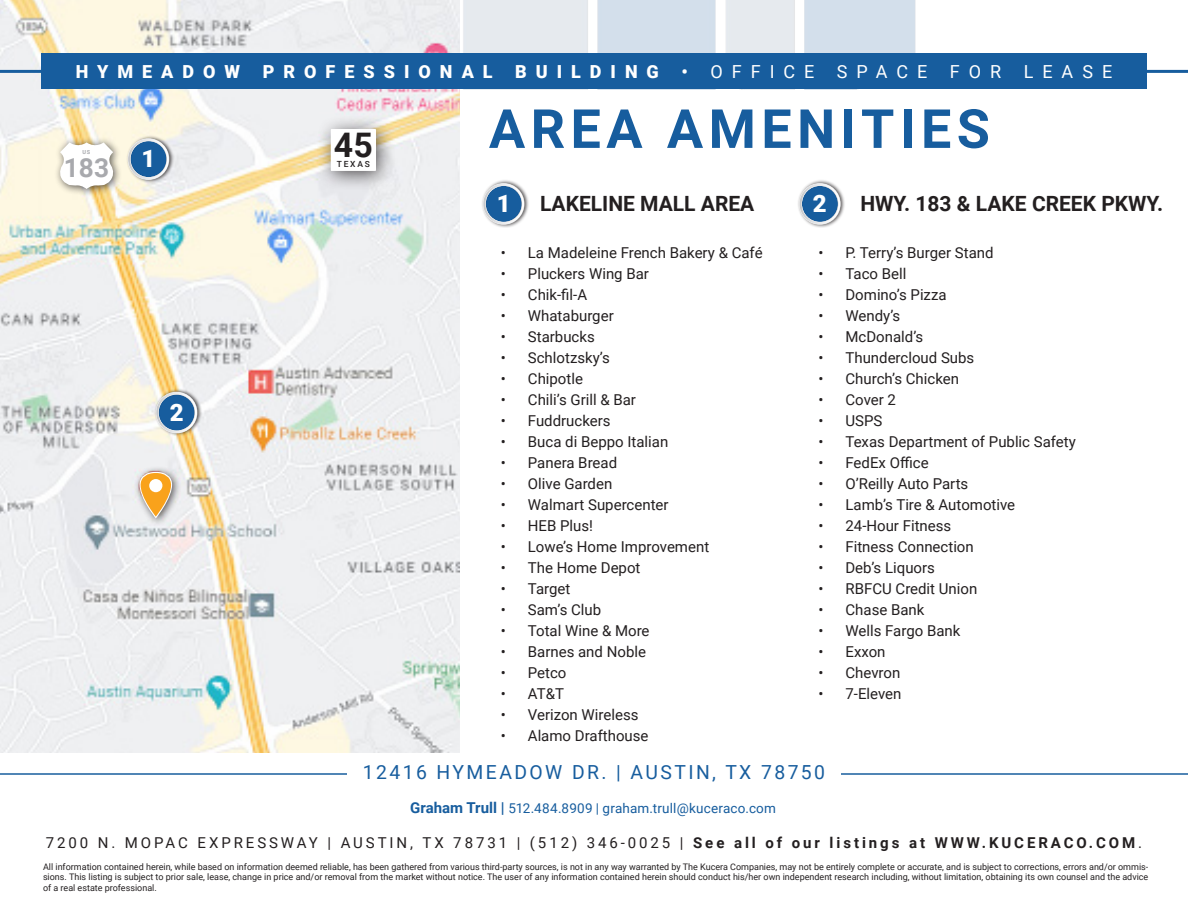
<style>
.page{position:relative;width:1188px;height:918px;background:#fff}
.page>*{position:absolute;margin:0;border:0;box-sizing:border-box;transform-origin:0 0}
.t1{font:700 54px "Roboto";letter-spacing:.1em;color:#175d9e}
.t2{font:700 33.9px "Roboto";color:#231f20}
.t3{font:700 26.25px "Roboto";color:#a8a9ad}
.t4{font:900 24px "Roboto";color:#fff}
.t5{font:700 21px "Roboto";color:#231f20}
.t6{font:19.35px "Roboto";letter-spacing:.125em;color:#175d9e}
.t7{font:900 18px "Roboto";letter-spacing:.5em;color:#fff}
.t8{font:18px "Roboto";letter-spacing:.5em;color:#fff}
.t9{font:15px "Roboto";color:#231f20}
.t10{font:15px "Roboto";letter-spacing:.195em;color:#231f20}
.t11{font:13.5px "Roboto";letter-spacing:.015em;color:#175d9e}
.t12{font:9px/10.8px "Roboto";color:#231f20;text-align:justify}
.t13{font:500 8.4px "Roboto";letter-spacing:.2em;color:#231f20}
.t14{font:700 5.55px "Roboto";color:#a8a9ad}
.s1{font-weight:700}
.s2{font-weight:700;font-size:15px}
</style>
<div class="page">
<img style="left:459px;top:0;width:479px;height:54px">
<img style="left:0;top:0;width:459px;height:752px">
<div style="left:154px;top:388px;width:48px;height:49px;background:#231f20;opacity:.75"></div>
<svg style="left:156px;top:392px;width:41px;height:41px"></svg>
<div style="left:158px;top:394px;width:39px;height:39px;background:#231f20;opacity:.25"></div>
<div style="left:126px;top:135px;width:48px;height:48px;background:#231f20;opacity:.75"></div>
<svg style="left:128px;top:138px;width:41px;height:42px"></svg>
<svg style="left:128px;top:139px;width:41px;height:41px"></svg>
<div style="left:130px;top:140px;width:37px;height:38px;background:#ececee;border-radius:19px"></div>
<div style="left:130px;top:141px;width:39px;height:39px;background:#231f20;opacity:.25"></div>
<div style="left:133px;top:465px;width:48px;height:62px;background:#231f20;opacity:.75"></div>
<svg style="left:133px;top:472px;width:46px;height:47px;background:#e4c493"></svg>
<div style="left:149px;top:479px;width:13px;height:13px;background:#fff;border-radius:50%"></div>
<div style="left:54px;top:137px;width:68px;height:61px;background:#231f20;opacity:.75"></div>
<svg style="left:59px;top:142px;width:56px;height:47px"></svg>
<div style="left:316px;top:115px;width:80px;height:76px;background:#231f20;opacity:.75"></div>
<div style="left:331px;top:129px;width:45px;height:42px;background:#fff"></div>
<div style="left:481px;top:180px;width:49px;height:48px;background:#231f20;opacity:.75"></div>
<svg style="left:483px;top:183px;width:42px;height:42px"></svg>
<svg style="left:483px;top:184px;width:41px;height:40px"></svg>
<div style="left:485px;top:185px;width:39px;height:39px;background:#231f20;opacity:.25"></div>
<div style="left:797px;top:180px;width:49px;height:48px;background:#231f20;opacity:.75"></div>
<svg style="left:799px;top:183px;width:42px;height:42px"></svg>
<svg style="left:800px;top:184px;width:40px;height:40px"></svg>
<div style="left:801px;top:185px;width:39px;height:39px;background:#231f20;opacity:.25"></div>
<div style="left:41px;top:54px;width:1106px;height:35px;background:#175d9e"></div>
<hr style="left:0;top:70px;width:1188px;height:3px;background:#175d9e">
<hr style="left:0;top:773px;width:1188px;height:2px;background:#175d9e">
<div style="left:347px;top:764px;width:494px;height:20px;background:#fff"></div>
<p class="t7" style="left:76px;top:59px;width:585px">HYMEADOW PROFESSIONAL BUILDING</p>
<p class="t8" style="left:681px;top:59px;width:432px"><span class="s1">•</span> OFFICE SPACE FOR LEASE</p>
<p class="t14" style="left:83px;top:148px;width:9px">US</p>
<p class="t3" style="left:64px;top:149px;width:47px">183</p>
<p class="t4" style="left:142px;top:142px;width:15px">1</p>
<p class="t4" style="left:170px;top:396px;width:15px">2</p>
<p class="t2" style="left:334px;top:121px;width:40px">45</p>
<p class="t13" style="left:337px;top:158px;width:34px">TEXAS</p>
<p class="t1" style="left:489px;top:91px;width:503px">AREA AMENITIES</p>
<p class="t4" style="left:497px;top:187px;width:15px">1</p>
<p class="t5" style="left:540px;top:189px;width:216px">LAKELINE MALL AREA</p>
<p class="t4" style="left:813px;top:187px;width:15px">2</p>
<p class="t5" style="left:860px;top:189px;width:304px">HWY. 183 &amp; LAKE CREEK PKWY.</p>
<p class="t9" style="left:501px;top:243px;width:263px">• La Madeleine French Bakery &amp; Café</p>
<p class="t9" style="left:501px;top:264px;width:150px">• Pluckers Wing Bar</p>
<p class="t9" style="left:501px;top:285px;width:88px">• Chik-fil-A</p>
<p class="t9" style="left:501px;top:306px;width:114px">• Whataburger</p>
<p class="t9" style="left:501px;top:327px;width:95px">• Starbucks</p>
<p class="t9" style="left:501px;top:348px;width:111px">• Schlotzsky’s</p>
<p class="t9" style="left:501px;top:369px;width:84px">• Chipotle</p>
<p class="t9" style="left:501px;top:390px;width:137px">• Chili’s Grill &amp; Bar</p>
<p class="t9" style="left:501px;top:411px;width:111px">• Fuddruckers</p>
<p class="t9" style="left:501px;top:432px;width:169px">• Buca di Beppo Italian</p>
<p class="t9" style="left:501px;top:453px;width:118px">• Panera Bread</p>
<p class="t9" style="left:501px;top:474px;width:113px">• Olive Garden</p>
<p class="t9" style="left:501px;top:495px;width:169px">• Walmart Supercenter</p>
<p class="t9" style="left:501px;top:516px;width:94px">• HEB Plus!</p>
<p class="t9" style="left:501px;top:537px;width:210px">• Lowe’s Home Improvement</p>
<p class="t9" style="left:501px;top:558px;width:141px">• The Home Depot</p>
<p class="t9" style="left:501px;top:579px;width:71px">• Target</p>
<p class="t9" style="left:501px;top:600px;width:102px">• Sam’s Club</p>
<p class="t9" style="left:501px;top:621px;width:150px">• Total Wine &amp; More</p>
<p class="t9" style="left:501px;top:642px;width:147px">• Barnes and Noble</p>
<p class="t9" style="left:501px;top:663px;width:67px">• Petco</p>
<p class="t9" style="left:501px;top:684px;width:65px">• AT&amp;T</p>
<p class="t9" style="left:501px;top:705px;width:139px">• Verizon Wireless</p>
<p class="t9" style="left:501px;top:726px;width:149px">• Alamo Drafthouse</p>
<p class="t9" style="left:818px;top:243px;width:177px">• P. Terry’s Burger Stand</p>
<p class="t9" style="left:818px;top:264px;width:89px">• Taco Bell</p>
<p class="t9" style="left:818px;top:285px;width:130px">• Domino’s Pizza</p>
<p class="t9" style="left:818px;top:306px;width:83px">• Wendy’s</p>
<p class="t9" style="left:818px;top:327px;width:106px">• McDonald’s</p>
<p class="t9" style="left:818px;top:348px;width:157px">• Thundercloud Subs</p>
<p class="t9" style="left:818px;top:369px;width:142px">• Church’s Chicken</p>
<p class="t9" style="left:818px;top:390px;width:79px">• Cover 2</p>
<p class="t9" style="left:818px;top:411px;width:65px">• USPS</p>
<p class="t9" style="left:818px;top:432px;width:259px">• Texas Department of Public Safety</p>
<p class="t9" style="left:818px;top:453px;width:112px">• FedEx Office</p>
<p class="t9" style="left:818px;top:474px;width:151px">• O’Reilly Auto Parts</p>
<p class="t9" style="left:818px;top:495px;width:198px">• Lamb’s Tire &amp; Automotive</p>
<p class="t9" style="left:818px;top:516px;width:134px">• 24-Hour Fitness</p>
<p class="t9" style="left:818px;top:537px;width:157px">• Fitness Connection</p>
<p class="t9" style="left:818px;top:558px;width:118px">• Deb’s Liquors</p>
<p class="t9" style="left:818px;top:579px;width:160px">• RBFCU Credit Union</p>
<p class="t9" style="left:818px;top:600px;width:107px">• Chase Bank</p>
<p class="t9" style="left:818px;top:621px;width:143px">• Wells Fargo Bank</p>
<p class="t9" style="left:818px;top:642px;width:69px">• Exxon</p>
<p class="t9" style="left:818px;top:663px;width:83px">• Chevron</p>
<p class="t9" style="left:818px;top:684px;width:84px">• 7-Eleven</p>
<p class="t6" style="left:363px;top:758px;width:464px">12416 HYMEADOW DR. | AUSTIN, TX 78750</p>
<p class="t11" style="left:410px;top:799px;width:367px"><span class="s2">Graham Trull |</span> 512.484.8909 | graham.trull@kuceraco.com</p>
<p class="t10" style="left:46px;top:833px;width:1098px">7200 N. MOPAC EXPRESSWAY | AUSTIN, TX 78731 | (512) 346-0025 | <span class="s1">See all of our listings at WWW.KUCERACO.COM</span>.</p>
<p class="t12" style="left:43px;top:861px;width:1107px">All information contained herein, while based on information deemed reliable, has been gathered from various third-party sources, is not in any way warranted by The Kucera Companies, may not be entirely complete or accurate, and is subject to corrections, errors and/or ommis&shy;sions. This listing is subject to prior sale, lease, change in price and/or removal from the market without notice. The user of any information contained herein should conduct his/her own independent research including, without limitation, obtaining its own counsel and the advice of a real estate professional.</p>
</div>
